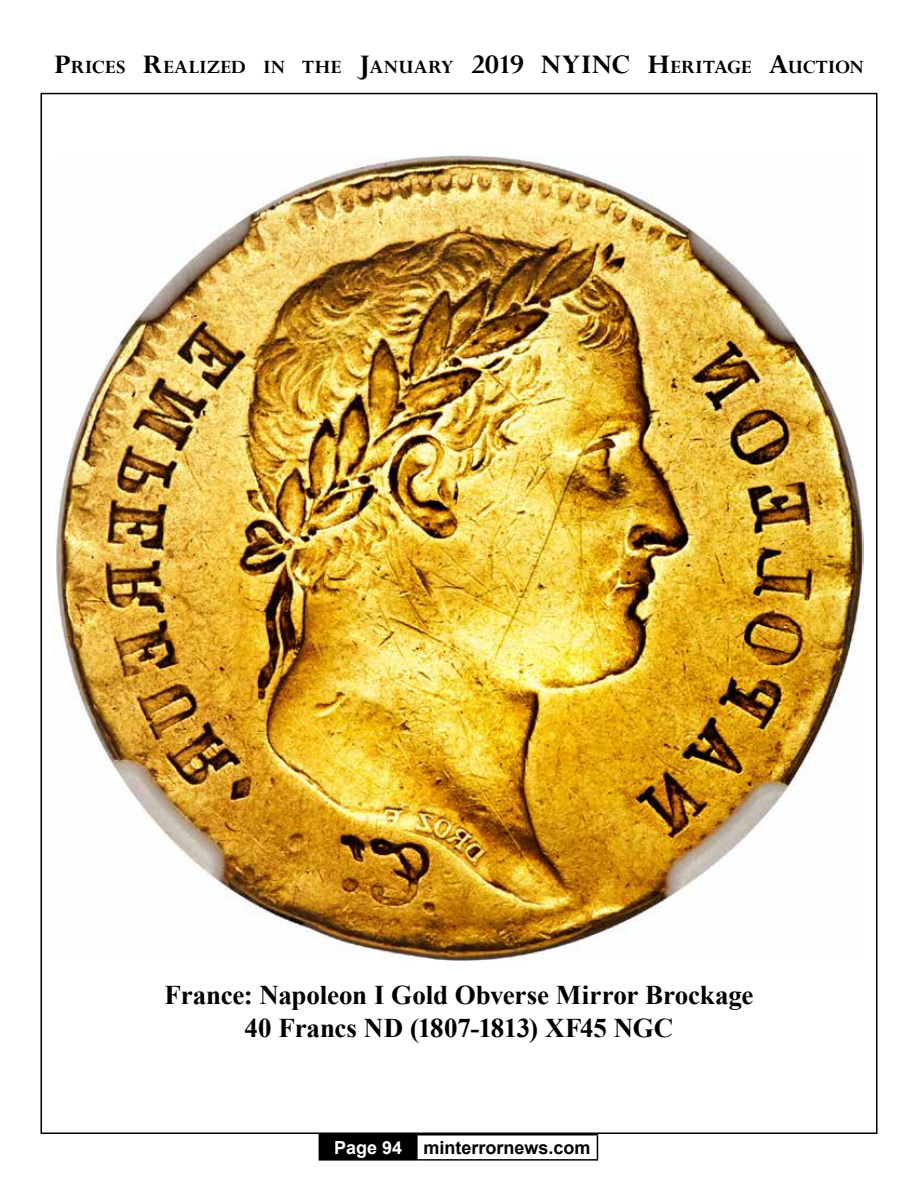
<style>
.page{position:relative;width:918px;height:1188px;background:#fff}
.page>*{position:absolute;margin:0;border:0;box-sizing:border-box;transform-origin:0 0}
.t1{font:700 27px/32.4px "Times New Roman";letter-spacing:-.005em;color:#000;text-align:center}
.t2{font:700 21px "Perpetua";letter-spacing:.01em;color:#000}
.t3{font:700 18px "Arial";color:#000}
.s1{font-size:30px}
.s2{color:#fff}
</style>
<div class="page">
<div style="left:319px;top:1135px;width:98px;height:25px;background:#000"></div>
<hr style="left:319px;top:1134px;width:98px;height:2px;background:#000">
<hr style="left:417px;top:1134px;width:181px;height:2px;background:#000">
<hr style="left:416px;top:1136px;width:2px;height:23px;background:#000">
<svg style="left:597px;top:1136px;width:1px;height:23px"></svg>
<hr style="left:319px;top:1159px;width:98px;height:2px;background:#000">
<hr style="left:417px;top:1159px;width:181px;height:2px;background:#000">
<img style="left:54px;top:156px;width:810px;height:805px">
<p class="t2" style="left:54px;top:54px;width:506px"><span class="s1">P</span>RICES <span class="s1">R</span>EALIZED IN THE <span class="s1">J</span>ANUARY <span class="s1">2019 NYIN</span></p>
<p class="t2" style="left:612px;top:54px;width:254px"><span class="s1">C H</span>ERITAGE <span class="s1">A</span>UCTION</p>
<p class="t1" style="left:164px;top:978px;width:591px">France: Napoleon I Gold Obverse Mirror Brockage<br>40 Francs ND (1807-1813) XF45 NGC</p>
<p class="t3" style="left:334px;top:1136px;width:258px"><span class="s2">Page 94</span> minterrornews.com</p>
</div>
